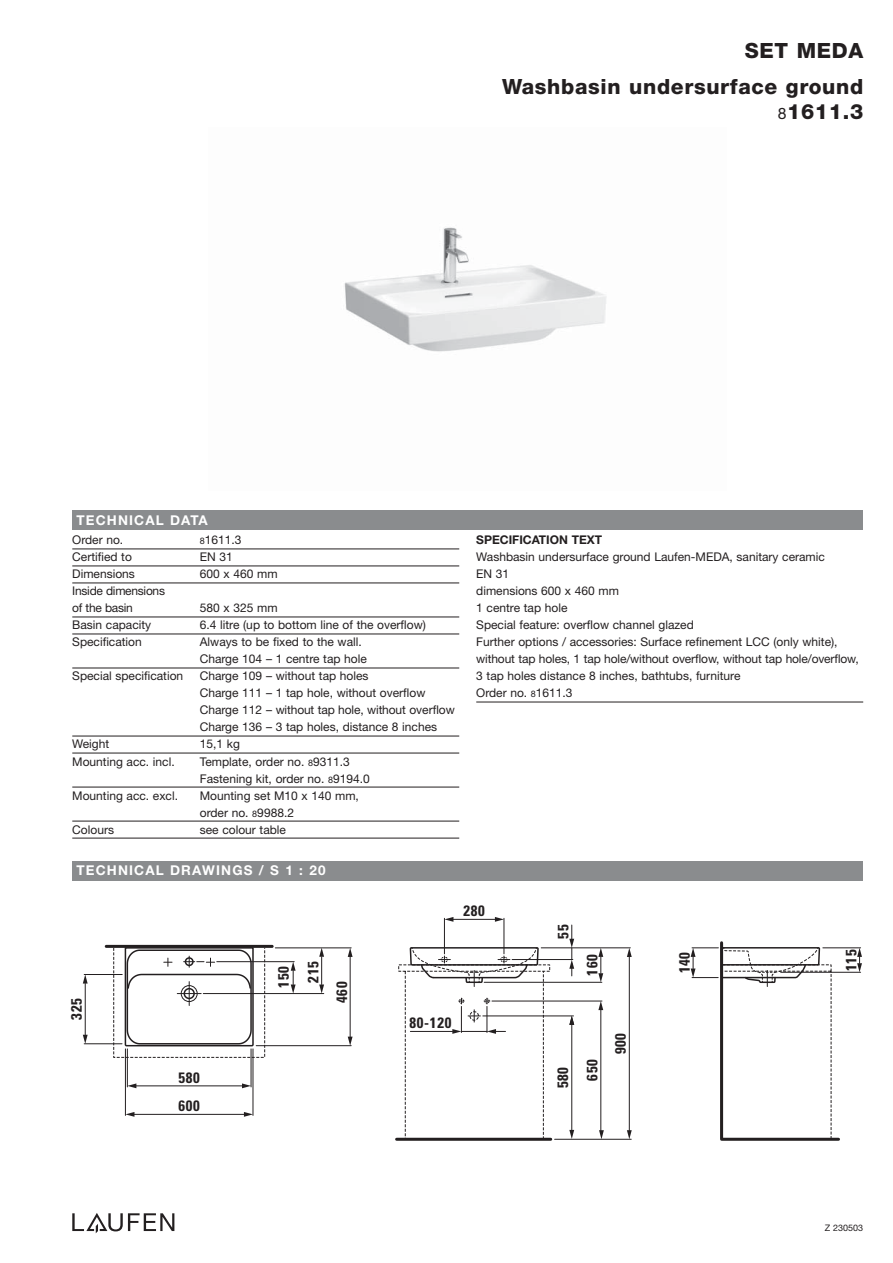
<style>
.page{position:relative;width:893px;height:1263px;background:#fff}
.page>*{position:absolute;margin:0;border:0;box-sizing:border-box;transform-origin:0 0}
.t1{font:800 21px "Helvetica Neue";letter-spacing:.03em;color:#231f20}
.t2{font:700 condensed 15px/29.4px "Univers";letter-spacing:.05em;color:#231f20;text-align:center}
.t3{font:700 13.5px "Helvetica Neue";letter-spacing:.085em;color:#fff}
.t4{font:12px/17px "Helvetica Neue";color:#231f20}
.t5{font:12px/17px "Helvetica Neue";letter-spacing:-.02em;color:#231f20}
.t6{font:700 12px "Helvetica Neue";color:#231f20}
.t7{font:9px "Helvetica Neue";color:#231f20}
.s1{font-weight:400;font-size:15.75px}
.s2{font-size:9px}
</style>
<div class="page">
<svg style="left:72px;top:1213px;width:102px;height:20px"></svg>
<div style="left:72px;top:861px;width:791px;height:19px;background:#8a8c8e"></div>
<div style="left:72px;top:510px;width:791px;height:19px;background:#8a8c8e"></div>
<hr style="left:72px;top:549px;width:387px;height:1px;background:#231f20">
<hr style="left:72px;top:566px;width:387px;height:1px;background:#231f20">
<hr style="left:72px;top:583px;width:387px;height:1px;background:#231f20">
<hr style="left:72px;top:617px;width:387px;height:1px;background:#231f20">
<hr style="left:72px;top:634px;width:387px;height:1px;background:#231f20">
<hr style="left:72px;top:668px;width:387px;height:1px;background:#231f20">
<hr style="left:72px;top:736px;width:387px;height:1px;background:#231f20">
<hr style="left:72px;top:753px;width:387px;height:1px;background:#231f20">
<hr style="left:72px;top:787px;width:387px;height:1px;background:#231f20">
<hr style="left:72px;top:821px;width:387px;height:1px;background:#231f20">
<hr style="left:72px;top:838px;width:387px;height:1px;background:#231f20">
<hr style="left:476px;top:702px;width:387px;height:1px;background:#231f20">
<img style="left:344px;top:227px;width:263px;height:125px">
<hr style="left:397px;top:1138px;width:154px;height:3px;background:#231f20">
<hr style="left:105px;top:945px;width:169px;height:3px;background:#231f20;border-radius:2px">
<svg style="left:398px;top:964px;width:293px;height:176px"></svg>
<div style="left:113px;top:947px;width:152px;height:111px;border:1px dashed #231f20"></div>
<hr style="left:492px;top:1001px;width:110px;height:1px;background:#231f20">
<svg style="left:598px;top:1001px;width:5px;height:9px"></svg>
<hr style="left:601px;top:1009px;width:1px;height:122px;background:#231f20">
<hr style="left:483px;top:1016px;width:90px;height:1px;background:#231f20">
<hr style="left:571px;top:1024px;width:1px;height:107px;background:#231f20">
<hr style="left:555px;top:1139px;width:76px;height:1px;background:#231f20">
<svg style="left:599px;top:1130px;width:5px;height:9px"></svg>
<svg style="left:569px;top:1130px;width:5px;height:9px"></svg>
<svg style="left:569px;top:1016px;width:5px;height:9px"></svg>
<svg style="left:627px;top:1130px;width:5px;height:9px"></svg>
<svg style="left:627px;top:948px;width:5px;height:9px"></svg>
<hr style="left:629px;top:955px;width:1px;height:176px;background:#231f20">
<hr style="left:127px;top:1049px;width:1px;height:38px;background:#231f20">
<hr style="left:251px;top:1049px;width:1px;height:38px;background:#231f20">
<svg style="left:127px;top:1083px;width:9px;height:5px"></svg>
<svg style="left:242px;top:1083px;width:9px;height:5px"></svg>
<hr style="left:136px;top:1085px;width:107px;height:1px;background:#231f20">
<hr style="left:256px;top:1045px;width:95px;height:1px;background:#231f20">
<svg style="left:348px;top:948px;width:5px;height:9px"></svg>
<svg style="left:348px;top:1036px;width:5px;height:10px"></svg>
<hr style="left:350px;top:956px;width:1px;height:81px;background:#231f20">
<hr style="left:203px;top:993px;width:121px;height:1px;background:#231f20">
<hr style="left:217px;top:961px;width:77px;height:1px;background:#231f20">
<svg style="left:319px;top:949px;width:5px;height:44px"></svg>
<hr style="left:275px;top:948px;width:76px;height:1px;background:#231f20">
<svg style="left:291px;top:962px;width:5px;height:31px"></svg>
<svg style="left:409px;top:880px;width:130px;height:154px"></svg>
<hr style="left:453px;top:919px;width:42px;height:1px;background:#231f20">
<hr style="left:484px;top:982px;width:118px;height:1px;background:#231f20">
<svg style="left:598px;top:948px;width:5px;height:34px"></svg>
<svg style="left:569px;top:925px;width:5px;height:51px"></svg>
<hr style="left:541px;top:947px;width:89px;height:1px;background:#231f20">
<svg style="left:691px;top:941px;width:150px;height:200px"></svg>
<hr style="left:512px;top:959px;width:61px;height:1px;background:#231f20">
<hr style="left:823px;top:947px;width:38px;height:1px;background:#231f20">
<svg style="left:857px;top:948px;width:5px;height:24px"></svg>
<hr style="left:781px;top:972px;width:80px;height:1px;background:#231f20">
<hr style="left:84px;top:1043px;width:38px;height:1px;background:#231f20">
<svg style="left:83px;top:974px;width:5px;height:9px"></svg>
<svg style="left:83px;top:1035px;width:5px;height:9px"></svg>
<hr style="left:85px;top:983px;width:1px;height:52px;background:#231f20">
<hr style="left:84px;top:974px;width:38px;height:1px;background:#231f20">
<svg style="left:124px;top:947px;width:130px;height:100px"></svg>
<hr style="left:125px;top:1049px;width:1px;height:66px;background:#231f20">
<hr style="left:253px;top:1049px;width:1px;height:66px;background:#231f20">
<svg style="left:125px;top:1112px;width:9px;height:5px"></svg>
<svg style="left:244px;top:1112px;width:9px;height:5px"></svg>
<hr style="left:134px;top:1114px;width:111px;height:1px;background:#231f20">
<h1 class="t1" style="left:745px;top:42px;width:120px">SET MEDA</h1>
<h1 class="t1" style="left:502px;top:79px;width:363px">Washbasin undersurface ground</h1>
<h1 class="t1" style="left:778px;top:104px;width:87px"><span class="s1">8</span>1611.3</h1>
<p class="t3" style="left:77px;top:515px;width:133px">TECHNICAL DATA</p>
<p class="t4" style="left:72px;top:533px;width:53px">Order no.</p>
<p class="t4" style="left:200px;top:533px;width:43px"><span class="s2">8</span>1611.3</p>
<p class="t4" style="left:72px;top:550px;width:61px">Certified to</p>
<p class="t4" style="left:200px;top:550px;width:35px">EN 31</p>
<p class="t4" style="left:72px;top:567px;width:64px">Dimensions</p>
<p class="t4" style="left:200px;top:567px;width:79px">600 x 460 mm</p>
<p class="t5" style="left:72px;top:584px;width:94px">Inside dimensions of the basin</p>
<p class="t4" style="left:200px;top:601px;width:79px">580 x 325 mm</p>
<p class="t4" style="left:72px;top:618px;width:81px">Basin capacity</p>
<p class="t4" style="left:200px;top:618px;width:228px">6.4 litre (up to bottom line of the overflow)</p>
<p class="t4" style="left:72px;top:635px;width:71px">Specification</p>
<p class="t4" style="left:200px;top:635px;width:169px">Always to be fixed to the wall.<br>Charge 104 – 1 centre tap hole</p>
<p class="t4" style="left:72px;top:669px;width:112px">Special specification</p>
<p class="t4" style="left:200px;top:669px;width:256px">Charge 109 – without tap holes<br>Charge 111 – 1 tap hole, without overflow Charge 112 – without tap hole, without overflow Charge 136 – 3 tap holes, distance 8 inches</p>
<p class="t4" style="left:72px;top:737px;width:38px">Weight</p>
<p class="t4" style="left:200px;top:737px;width:42px">15,1 kg</p>
<p class="t4" style="left:72px;top:754px;width:104px">Mounting acc. incl.</p>
<p class="t4" style="left:200px;top:754px;width:171px">Template, order no. <span class="s2">8</span>9311.3<br>Fastening kit, order no. <span class="s2">8</span>9194.0</p>
<p class="t4" style="left:72px;top:788px;width:107px">Mounting acc. excl.</p>
<p class="t4" style="left:200px;top:788px;width:161px">Mounting set M10 x 140 mm, order no. <span class="s2">8</span>9988.2</p>
<p class="t4" style="left:72px;top:822px;width:43px">Colours</p>
<p class="t4" style="left:200px;top:822px;width:88px">see colour table</p>
<p class="t6" style="left:476px;top:536px;width:127px">SPECIFICATION TEXT</p>
<p class="t4" style="left:476px;top:550px;width:384px">Washbasin undersurface ground Laufen-MEDA, sanitary ceramic<br>EN 31<br>dimensions 600 x 460 mm<br>1 centre tap hole<br>Special feature: overflow channel glazed<br>Further options / accessories: Surface refinement LCC (only white), without tap holes, 1 tap hole/without overflow, without tap hole/overflow, 3 tap holes distance 8 inches, bathtubs, furniture<br>Order no. <span class="s2">8</span>1611.3</p>
<p class="t3" style="left:77px;top:866px;width:250px">TECHNICAL DRAWINGS / S 1 : 20</p>
<p class="t2" style="left:63px;top:1020px;width:23px;rotate:-90deg">325</p>
<p class="t2" style="left:178px;top:1064px;width:23px">580</p>
<p class="t2" style="left:178px;top:1092px;width:23px">600</p>
<p class="t2" style="left:270px;top:988px;width:23px;rotate:-90deg">150</p>
<p class="t2" style="left:300px;top:982px;width:23px;rotate:-90deg">215</p>
<p class="t2" style="left:329px;top:1003px;width:23px;rotate:-90deg">460</p>
<p class="t2" style="left:463px;top:897px;width:23px">280</p>
<p class="t2" style="left:409px;top:1010px;width:44px">80-120</p>
<p class="t2" style="left:550px;top:939px;width:16px;rotate:-90deg">55</p>
<p class="t2" style="left:579px;top:976px;width:23px;rotate:-90deg">160</p>
<p class="t2" style="left:550px;top:1088px;width:30px;rotate:-90deg">580<br>650</p>
<p class="t2" style="left:607px;top:1054px;width:23px;rotate:-90deg">900</p>
<p class="t2" style="left:671px;top:973px;width:23px;rotate:-90deg">140</p>
<p class="t2" style="left:838px;top:971px;width:23px;rotate:-90deg">115</p>
<p class="t7" style="left:825px;top:1224px;width:40px">Z 230503</p>
</div>
